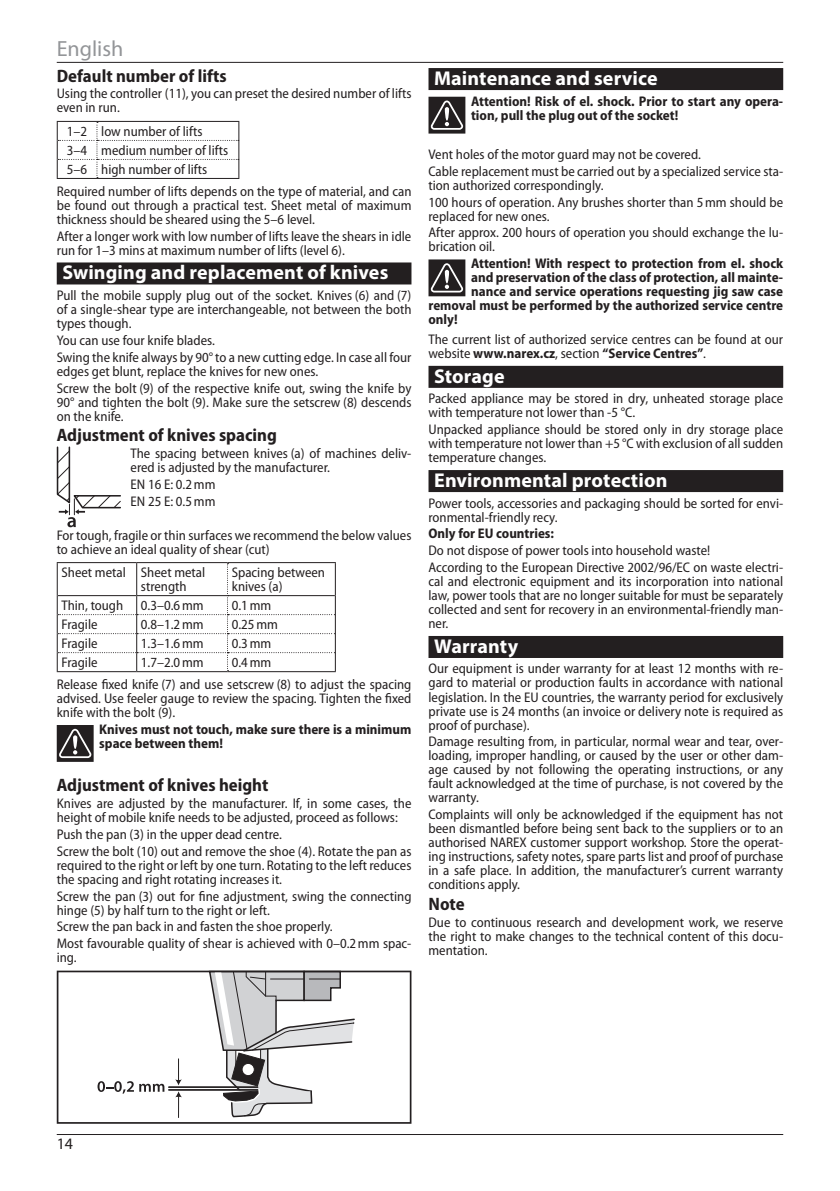
<style>
.page{position:relative;width:840px;height:1191px;background:#fff}
.page>*{position:absolute;margin:0;border:0;box-sizing:border-box;transform-origin:0 0}
.t1{font:22px "Myriad Pro";color:#939598}
.t2{font:700 20px "Myriad Pro";letter-spacing:.005em;color:#fff}
.t3{font:700 semi-condensed 18px "Myriad Pro";color:#231f20}
.t4{font:16px "Myriad Pro";color:#231f20}
.t5{font:semi-condensed 14px/14px "Myriad Pro";color:#231f20}
.t6{font:700 semi-condensed 14px/14px "Myriad Pro";color:#231f20}
.s1{font-weight:700}
</style>
<div class="page">
<hr style="left:57px;top:62px;width:725px;height:1px;background:#231f20">
<hr style="left:57px;top:1134px;width:725px;height:1px;background:#231f20">
<div style="left:57px;top:262px;width:354px;height:22px;background:#231f20"></div>
<hr style="left:57px;top:121px;width:40px;height:1px;background:#231f20">
<hr style="left:97px;top:121px;width:142px;height:1px;background:#231f20">
<hr style="left:57px;top:178px;width:40px;height:1px;background:#231f20">
<hr style="left:97px;top:178px;width:142px;height:1px;background:#231f20">
<svg style="left:57px;top:122px;width:182px;height:56px"></svg>
<svg style="left:57px;top:446px;width:64px;height:81px"></svg>
<hr style="left:57px;top:562px;width:80px;height:1px;background:#231f20">
<hr style="left:137px;top:562px;width:90px;height:1px;background:#231f20">
<hr style="left:227px;top:562px;width:108px;height:1px;background:#231f20">
<hr style="left:57px;top:671px;width:80px;height:1px;background:#231f20">
<hr style="left:137px;top:671px;width:90px;height:1px;background:#231f20">
<hr style="left:227px;top:671px;width:108px;height:1px;background:#231f20">
<svg style="left:57px;top:563px;width:278px;height:108px"></svg>
<svg style="left:57px;top:725px;width:37px;height:37px"></svg>
<svg style="left:57px;top:970px;width:354px;height:153px"></svg>
<svg style="left:208px;top:970px;width:156px;height:148px"></svg>
<div style="left:428px;top:68px;width:354px;height:22px;background:#231f20"></div>
<div style="left:428px;top:366px;width:354px;height:22px;background:#231f20"></div>
<div style="left:428px;top:470px;width:354px;height:22px;background:#231f20"></div>
<div style="left:428px;top:636px;width:354px;height:22px;background:#231f20"></div>
<svg style="left:428px;top:97px;width:37px;height:37px"></svg>
<svg style="left:428px;top:259px;width:37px;height:37px"></svg>
<h1 class="t1" style="left:57px;top:35px;width:68px">English</h1>
<p class="t3" style="left:57px;top:65px;width:171px">Default number of lifts</p>
<p class="t5" style="left:57px;top:87px;width:356px">Using the controller (11), you can preset the desired number of lifts even in run.</p>
<p class="t5" style="left:67px;top:122px;width:163px;line-height:19px">1–2 low number of lifts<br>3–4 medium number of lifts<br>5–6 high number of lifts</p>
<p class="t5" style="left:57px;top:184px;width:356px;text-align:justify">Required number of lifts depends on the type of material, and can be found out through a practical test. Sheet metal of maximum thickness should be sheared using the 5–6 level.</p>
<p class="t5" style="left:57px;top:229px;width:356px">After a longer work with low number of lifts leave the shears in idle run for 1–3 mins at maximum number of lifts (level 6).</p>
<h2 class="t2" style="left:62px;top:260px;width:327px">Swinging and replacement of knives</h2>
<p class="t5" style="left:57px;top:289px;width:356px;text-align:justify">Pull the mobile supply plug out of the socket. Knives (6) and (7) of a single-shear type are interchangeable, not between the both types though.</p>
<p class="t5" style="left:57px;top:332px;width:356px;line-height:16.8px">You can use four knife blades.<br>Swing the knife always by 90° to a new cutting edge. In case all four</p>
<p class="t5" style="left:57px;top:363px;width:356px;line-height:16.8px">edges get blunt, replace the knives for new ones.<br>Screw the bolt (9) of the respective knife out, swing the knife by</p>
<p class="t5" style="left:57px;top:395px;width:356px">90° and tighten the bolt (9). Make sure the setscrew (8) descends on the knife.</p>
<p class="t3" style="left:57px;top:425px;width:221px">Adjustment of knives spacing</p>
<p class="t5" style="left:130px;top:447px;width:282px">The spacing between knives (a) of machines deliv‑ ered is adjusted by the manufacturer.</p>
<p class="t5" style="left:130px;top:476px;width:86px;line-height:16.8px">EN 16 E: 0.2mm<br>EN 25 E: 0.5mm</p>
<p class="t5" style="left:57px;top:528px;width:356px">For tough, fragile or thin surfaces we recommend the below values to achieve an ideal quality of shear (cut)</p>
<p class="t5" style="left:141px;top:566px;width:66px;text-indent:-79px">Sheet metal Sheet metal strength</p>
<p class="t5" style="left:232px;top:566px;width:95px">Spacing between knives (a)</p>
<p class="t5" style="left:61px;top:599px;width:63px">Thin, tough</p>
<p class="t5" style="left:141px;top:599px;width:64px">0.3–0.6mm</p>
<p class="t5" style="left:232px;top:599px;width:41px">0.1mm</p>
<p class="t5" style="left:61px;top:618px;width:38px">Fragile</p>
<p class="t5" style="left:141px;top:618px;width:64px">0.8–1.2mm</p>
<p class="t5" style="left:232px;top:618px;width:48px">0.25mm</p>
<p class="t5" style="left:61px;top:637px;width:38px">Fragile</p>
<p class="t5" style="left:141px;top:637px;width:64px">1.3–1.6mm</p>
<p class="t5" style="left:232px;top:637px;width:41px">0.3mm</p>
<p class="t5" style="left:61px;top:656px;width:38px">Fragile</p>
<p class="t5" style="left:141px;top:656px;width:64px">1.7–2.0mm</p>
<p class="t5" style="left:57px;top:652px;width:356px;line-height:21.6px;text-indent:175px">0.4mm<br>Release fixed knife (7) and use setscrew (8) to adjust the spacing</p>
<p class="t5" style="left:57px;top:691px;width:356px">advised. Use feeler gauge to review the spacing. Tighten the fixed knife with the bolt (9).</p>
<p class="t6" style="left:99px;top:722px;width:313px">Knives must not touch, make sure there is a minimum space between them!</p>
<p class="t3" style="left:57px;top:775px;width:213px">Adjustment of knives height</p>
<p class="t5" style="left:57px;top:796px;width:356px">Knives are adjusted by the manufacturer. If, in some cases, the height of mobile knife needs to be adjusted, proceed as follows:</p>
<p class="t5" style="left:57px;top:826px;width:356px;line-height:16.8px">Push the pan (3) in the upper dead centre.<br>Screw the bolt (10) out and remove the shoe (4). Rotate the pan as</p>
<p class="t5" style="left:57px;top:858px;width:356px">required to the right or left by one turn. Rotating to the left reduces the spacing and right rotating increases it.</p>
<p class="t5" style="left:57px;top:889px;width:356px">Screw the pan (3) out for fine adjustment, swing the connecting hinge (5) by half turn to the right or left.</p>
<p class="t5" style="left:57px;top:918px;width:356px;line-height:16.8px">Screw the pan back in and fasten the shoe properly.<br>Most favourable quality of shear is achieved with 0–0.2mm spac‑</p>
<p class="t5" style="left:57px;top:951px;width:21px">ing.</p>
<h2 class="t2" style="left:434px;top:65px;width:225px">Maintenance and service</h2>
<p class="t6" style="left:471px;top:94px;width:313px">Attention! Risk of el. shock. Prior to start any opera&shy;tion, pull the plug out of the socket!</p>
<p class="t5" style="left:428px;top:146px;width:356px;line-height:16.8px">Vent holes of the motor guard may not be covered.<br>Cable replacement must be carried out by a specialized service sta‑</p>
<p class="t5" style="left:428px;top:177px;width:356px;line-height:16.8px">tion authorized correspondingly.<br>100 hours of operation. Any brushes shorter than 5mm should be</p>
<p class="t5" style="left:428px;top:208px;width:356px;line-height:16.8px">replaced for new ones.<br>After approx. 200 hours of operation you should exchange the lu‑</p>
<p class="t5" style="left:428px;top:240px;width:68px">brication oil.</p>
<p class="t6" style="left:471px;top:257px;width:313px">Attention! With respect to protection from el. shock</p>
<p class="t6" style="left:471px;top:271px;width:313px">and preservation of the class of protection, all mainte-</p>
<p class="t6" style="left:471px;top:285px;width:313px">nance and service operations requesting jig saw case</p>
<p class="t6" style="left:428px;top:299px;width:356px">removal must be performed by the authorized service centre</p>
<p class="t6" style="left:428px;top:313px;width:31px">only!</p>
<p class="t5" style="left:428px;top:333px;width:356px">The current list of authorized service centres can be found at our website <span class="s1">www.narex.cz</span>, section <span class="s1">“Service Centres”</span>.</p>
<h2 class="t2" style="left:434px;top:363px;width:72px">Storage</h2>
<p class="t5" style="left:428px;top:392px;width:356px">Packed appliance may be stored in dry, unheated storage place with temperature not lower than -5 °C.</p>
<p class="t5" style="left:428px;top:423px;width:356px;text-align:justify">Unpacked appliance should be stored only in dry storage place with temperature not lower than +5 °C with exclusion of all sudden temperature changes.</p>
<h2 class="t2" style="left:434px;top:467px;width:235px">Environmental protection</h2>
<p class="t5" style="left:428px;top:496px;width:356px">Power tools, accessories and packaging should be sorted for envi‑ ronmental-friendly recy.</p>
<p class="t6" style="left:428px;top:527px;width:127px">Only for EU countries:</p>
<p class="t5" style="left:428px;top:542px;width:356px;line-height:16.8px">Do not dispose of power tools into household waste!<br>According to the European Directive 2002/96/EC on waste electri‑</p>
<p class="t5" style="left:428px;top:574px;width:356px;text-align:justify">cal and electronic equipment and its incorporation into national law, power tools that are no longer suitable for must be separately collected and sent for recovery in an environmental-friendly man‑ ner.</p>
<h2 class="t2" style="left:434px;top:633px;width:85px">Warranty</h2>
<p class="t5" style="left:428px;top:662px;width:356px;text-align:justify">Our equipment is under warranty for at least 12 months with re‑ gard to material or production faults in accordance with national legislation. In the EU countries, the warranty period for exclusively private use is 24 months (an invoice or delivery note is required as proof of purchase).</p>
<p class="t5" style="left:428px;top:735px;width:356px;text-align:justify">Damage resulting from, in particular, normal wear and tear, over‑ loading, improper handling, or caused by the user or other dam‑ age caused by not following the operating instructions, or any fault acknowledged at the time of purchase, is not covered by the warranty.</p>
<p class="t5" style="left:428px;top:808px;width:356px;text-align:justify">Complaints will only be acknowledged if the equipment has not been dismantled before being sent back to the suppliers or to an authorised NAREX customer support workshop. Store the operat‑ ing instructions, safety notes, spare parts list and proof of purchase in a safe place. In addition, the manufacturer’s current warranty conditions apply.</p>
<p class="t3" style="left:428px;top:894px;width:38px">Note</p>
<p class="t5" style="left:428px;top:915px;width:356px;text-align:justify">Due to continuous research and development work, we reserve the right to make changes to the technical content of this docu‑ mentation.</p>
<p class="t4" style="left:57px;top:1134px;width:18px">14</p>
</div>
